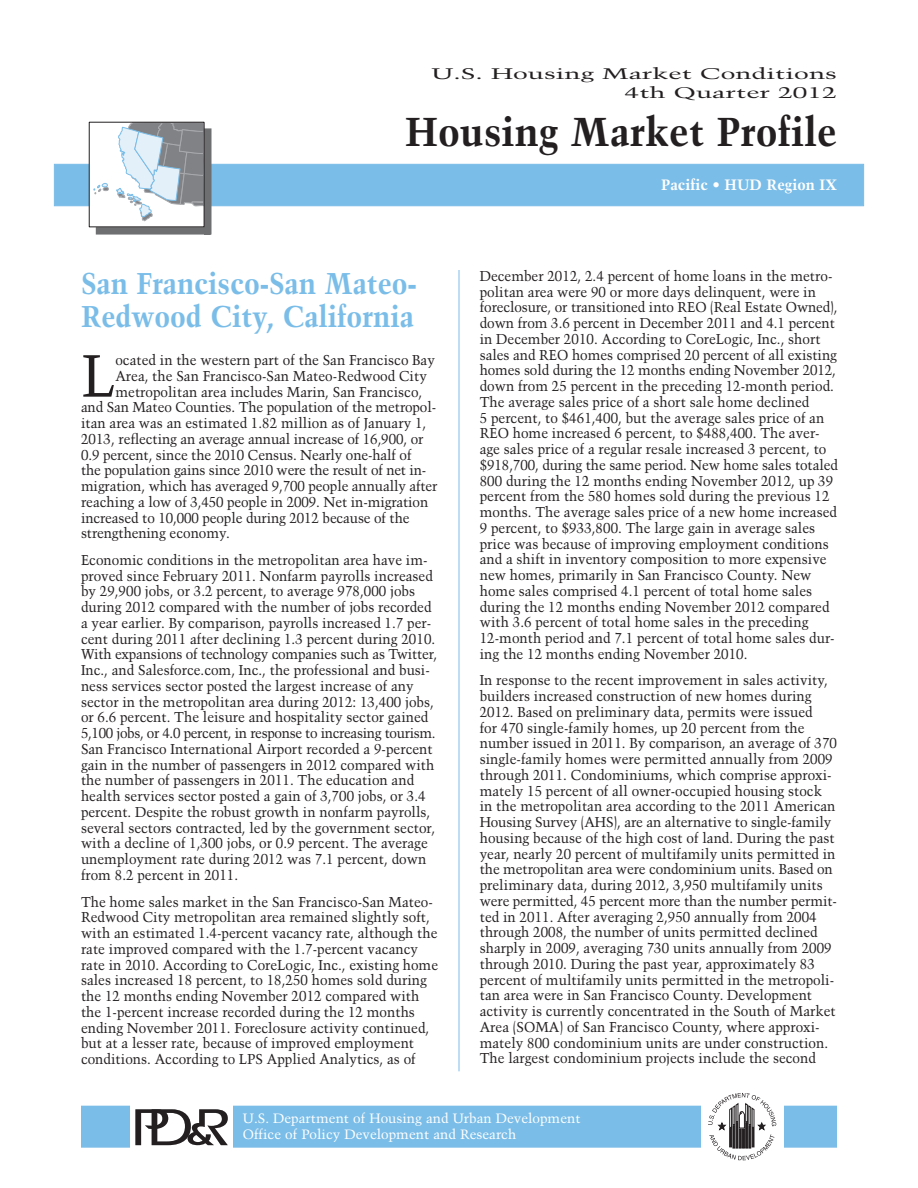
<style>
.page{position:relative;width:918px;height:1188px;background:#fff}
.page>*{position:absolute;margin:0;border:0;box-sizing:border-box;transform-origin:0 0}
.t1{font:59.4px "Trump Mediaeval";color:#231f20;scale:.95 1}
.t2{font:700 40.2px "Trump Mediaeval";color:#231f20}
.t3{font:700 30px/33px "Trump Mediaeval";letter-spacing:-.005em;color:#7abde8;scale:.95 1}
.t4{font:15.3px/18.3px "Trump Mediaeval";color:#231f20;text-align:right;scale:1.73 1}
.t5{font:700 15px "Trump Mediaeval";color:#fff}
.t6{font:14.25px/15.8px "Trump Mediaeval";color:#231f20;scale:.95 1}
.t7{font:13.5px/16.2px "Trump Mediaeval";color:#fff}
.s1{font-weight:400}
</style>
<div class="page">
<div style="left:81px;top:1106px;width:756px;height:42px;background:#7abde8;border:2px solid #7abde8"></div>
<div style="left:130px;top:1090px;width:103px;height:75px;background:#fff"></div>
<div style="left:702px;top:1091px;width:82px;height:74px;background:#fff"></div>
<svg style="left:135px;top:1109px;width:93px;height:36px"></svg>
<svg style="left:708px;top:1093px;width:68px;height:67px"></svg>
<div style="left:54px;top:164px;width:810px;height:42px;background:#7abde8"></div>
<div style="left:89px;top:122px;width:115px;height:104px;background:#fff"></div>
<svg style="left:93px;top:183px;width:16px;height:12px"></svg>
<svg style="left:116px;top:124px;width:87px;height:98px"></svg>
<div style="left:96px;top:227px;width:115px;height:8px;background:#6d6f71"></div>
<div style="left:204px;top:128px;width:8px;height:107px;background:#6d6f71"></div>
<div style="left:89px;top:122px;width:116px;height:105px;border:1px solid #231f20"></div>
<hr style="left:459px;top:270px;width:1px;height:801px;background:#7abde8">
<p class="t4" style="left:431px;top:65px;width:236px">U.S. Housing Market Conditions<br>4th Quarter 2012</p>
<h2 class="t2" style="left:405px;top:106px;width:433px">Housing Market Profile</h2>
<p class="t3" style="left:81px;top:267px;width:355px">San Francisco-San Mateo-<br>Redwood City, California</p>
<p class="t1" style="left:81px;top:340px;width:38px">L</p>
<p class="t6" style="left:115px;top:352px;width:338px">ocated in the western part of the San Francisco Bay</p>
<p class="t6" style="left:115px;top:368px;width:329px">Area, the San Francisco-San Mateo-Redwood City</p>
<p class="t6" style="left:115px;top:384px;width:325px">metropolitan area includes Marin, San Francisco,</p>
<p class="t6" style="left:81px;top:399px;width:375px">and San Mateo Counties. The population of the metropol-</p>
<p class="t6" style="left:81px;top:415px;width:365px">itan area was an estimated 1.82 million as of January 1,</p>
<p class="t6" style="left:81px;top:431px;width:362px">2013, reflecting an average annual increase of 16,900, or</p>
<p class="t6" style="left:81px;top:447px;width:349px">0.9 percent, since the 2010 Census. Nearly one-half of</p>
<p class="t6" style="left:81px;top:462px;width:365px">the population gains since 2010 were the result of net in-</p>
<p class="t6" style="left:81px;top:478px;width:377px">migration, which has averaged 9,700 people annually after</p>
<p class="t6" style="left:81px;top:494px;width:367px">reaching a low of 3,450 people in 2009. Net in-migration</p>
<p class="t6" style="left:81px;top:510px;width:347px">increased to 10,000 people during 2012 because of the</p>
<p class="t6" style="left:81px;top:525px;width:158px">strengthening economy.</p>
<p class="t6" style="left:81px;top:552px;width:377px">Economic conditions in the metropolitan area have im&shy;proved since February 2011. Nonfarm payrolls increased by 29,900 jobs, or 3.2 percent, to average 978,000 jobs during 2012 compared with the number of jobs recorded a year earlier. By comparison, payrolls increased 1.7 per&shy;cent during 2011 after declining 1.3 percent during 2010.<br>With expansions of technology companies such as Twitter, Inc., and Salesforce.com, Inc., the professional and busi&shy;ness services sector posted the largest increase of any sector in the metropolitan area during 2012: 13,400 jobs, or 6.6 percent. The leisure and hospitality sector gained 5,100 jobs, or 4.0 percent, in response to increasing tourism.<br>San Francisco International Airport recorded a 9-percent gain in the number of passengers in 2012 compared with the number of passengers in 2011. The education and health services sector posted a gain of 3,700 jobs, or 3.4 percent. Despite the robust growth in nonfarm payrolls, several sectors contracted, led by the government sector, with a decline of 1,300 jobs, or 0.9 percent. The average unemployment rate during 2012 was 7.1 percent, down from 8.2 percent in 2011.</p>
<p class="t6" style="left:81px;top:893px;width:378px">The home sales market in the San Francisco-San Mateo-Redwood City metropolitan area remained slightly soft, with an estimated 1.4-percent vacancy rate, although the rate improved compared with the 1.7-percent vacancy rate in 2010. According to CoreLogic, Inc., existing home sales increased 18 percent, to 18,250 homes sold during the 12 months ending November 2012 compared with the 1-percent increase recorded during the 12 months ending November 2011. Foreclosure activity continued, but at a lesser rate, because of improved employment conditions. According to LPS Applied Analytics, as of</p>
<p class="t5" style="left:661px;top:176px;width:177px">Pacific <span class="s1">•</span> HUD Region IX</p>
<p class="t6" style="left:480px;top:268px;width:378px">December 2012, 2.4 percent of home loans in the metro&shy;politan area were 90 or more days delinquent, were in foreclosure, or transitioned into REO (Real Estate Owned), down from 3.6 percent in December 2011 and 4.1 percent in December 2010. According to CoreLogic, Inc., short sales and REO homes comprised 20 percent of all existing homes sold during the 12 months ending November 2012, down from 25 percent in the preceding 12-month period.<br>The average sales price of a short sale home declined<br>5 percent, to $461,400, but the average sales price of an REO home increased 6 percent, to $488,400. The aver&shy;age sales price of a regular resale increased 3 percent, to $918,700, during the same period. New home sales totaled 800 during the 12 months ending November 2012, up 39 percent from the 580 homes sold during the previous 12 months. The average sales price of a new home increased 9 percent, to $933,800. The large gain in average sales price was because of improving employment conditions and a shift in inventory composition to more expensive new homes, primarily in San Francisco County. New home sales comprised 4.1 percent of total home sales during the 12 months ending November 2012 compared with 3.6 percent of total home sales in the preceding 12-month period and 7.1 percent of total home sales dur&shy;ing the 12 months ending November 2010.</p>
<p class="t6" style="left:480px;top:672px;width:378px">In response to the recent improvement in sales activity, builders increased construction of new homes during 2012. Based on preliminary data, permits were issued<br>for 470 single-family homes, up 20 percent from the number issued in 2011. By comparison, an average of 370 single-family homes were permitted annually from 2009 through 2011. Condominiums, which comprise approxi&shy;mately 15 percent of all owner-occupied housing stock in the metropolitan area according to the 2011 American Housing Survey (AHS), are an alternative to single-family housing because of the high cost of land. During the past year, nearly 20 percent of multifamily units permitted in the metropolitan area were condominium units. Based on preliminary data, during 2012, 3,950 multifamily units were permitted, 45 percent more than the number permit&shy;ted in 2011. After averaging 2,950 annually from 2004 through 2008, the number of units permitted declined sharply in 2009, averaging 730 units annually from 2009 through 2010. During the past year, approximately 83 percent of multifamily units permitted in the metropoli&shy;tan area were in San Francisco County. Development activity is currently concentrated in the South of Market Area (SOMA) of San Francisco County, where approxi&shy;mately 800 condominium units are under construction.<br>The largest condominium projects include the second</p>
<p class="t7" style="left:243px;top:1110px;width:339px">U.S. Department of Housing and Urban Development<br>Office of Policy Development and Research</p>
</div>
